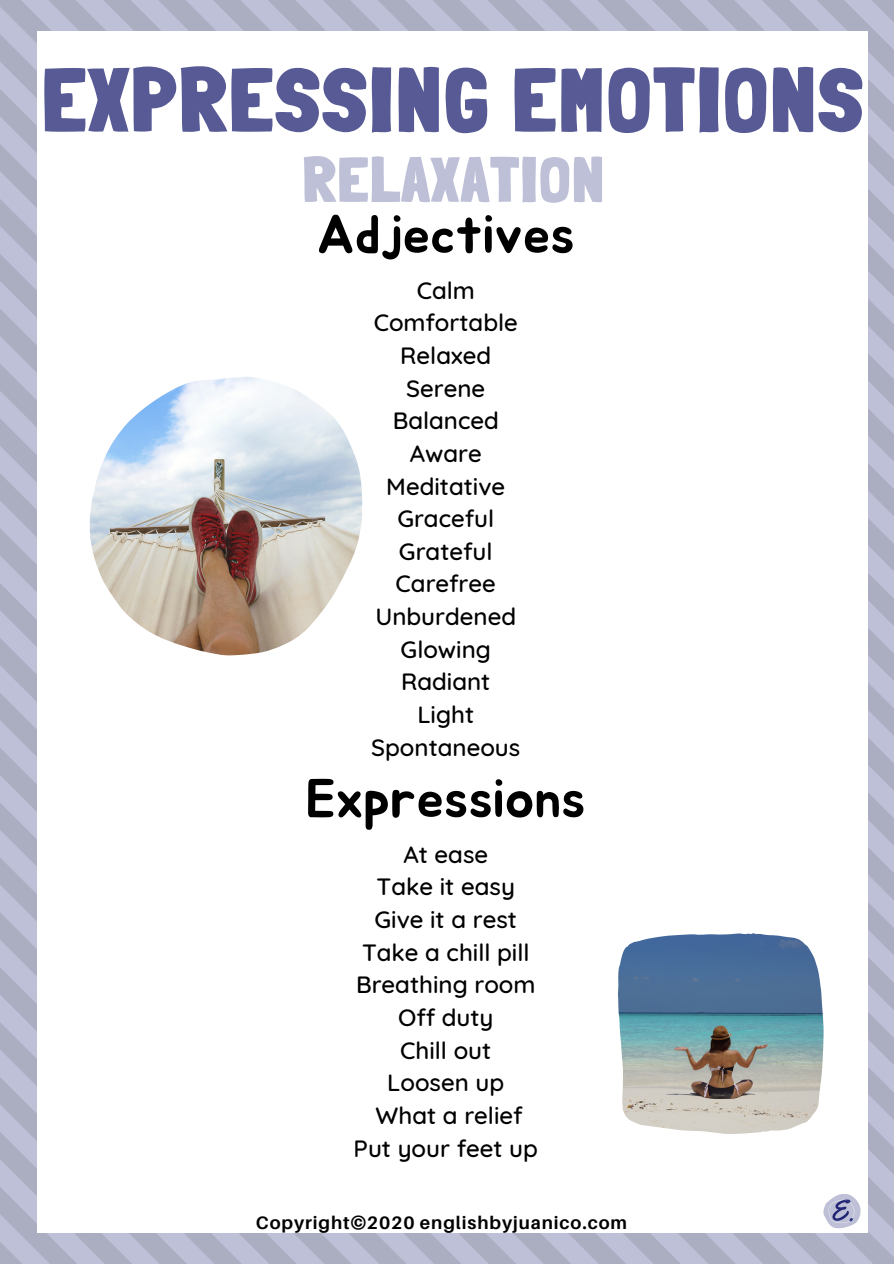
<style>
.page{position:relative;width:894px;height:1264px;background:#fff}
.page>*{position:absolute;margin:0;border:0;box-sizing:border-box;transform-origin:0 0}
.t1{font:900 90px "Londrina Solid";letter-spacing:.035em;color:#585a96}
.t2{font:900 63px "Londrina Solid";letter-spacing:.035em;color:#bec0d7}
.t3{font:54px "Jua";color:#000}
.t4{font:500 24px/32.7px "Quicksand";color:#000;text-align:center}
.t5{font:700 18px "Aileron";letter-spacing:.05em;color:#000}
</style>
<div class="page">
<img style="left:0;top:0;width:893px;height:1263px">
<div style="left:37px;top:31px;width:830px;height:1201px;background:#fff"></div>
<img style="left:823px;top:1194px;width:37px;height:35px">
<img style="left:618px;top:933px;width:205px;height:200px">
<img style="left:90px;top:377px;width:272px;height:278px">
<h1 class="t1" style="left:42px;top:46px;width:821px">EXPRESSING EMOTIONS</h1>
<h2 class="t2" style="left:302px;top:142px;width:302px">RELAXATION</h2>
<h3 class="t3" style="left:317px;top:210px;width:259px">Adjectives</h3>
<p class="t4" style="left:371px;top:273px;width:150px">Calm<br>Comfortable<br>Relaxed<br>Serene<br>Balanced<br>Aware<br>Meditative<br>Graceful<br>Grateful<br>Carefree<br>Unburdened<br>Glowing<br>Radiant<br>Light<br>Spontaneous</p>
<h3 class="t3" style="left:306px;top:773px;width:281px">Expressions</h3>
<p class="t4" style="left:353px;top:837px;width:186px">At ease<br>Take it easy<br>Give it a rest<br>Take a chill pill<br>Breathing room<br>Off duty<br>Chill out<br>Loosen up<br>What a relief<br>Put your feet up</p>
<p class="t5" style="left:256px;top:1211px;width:372px">Copyright©2020 englishbyjuanico.com</p>
</div>
